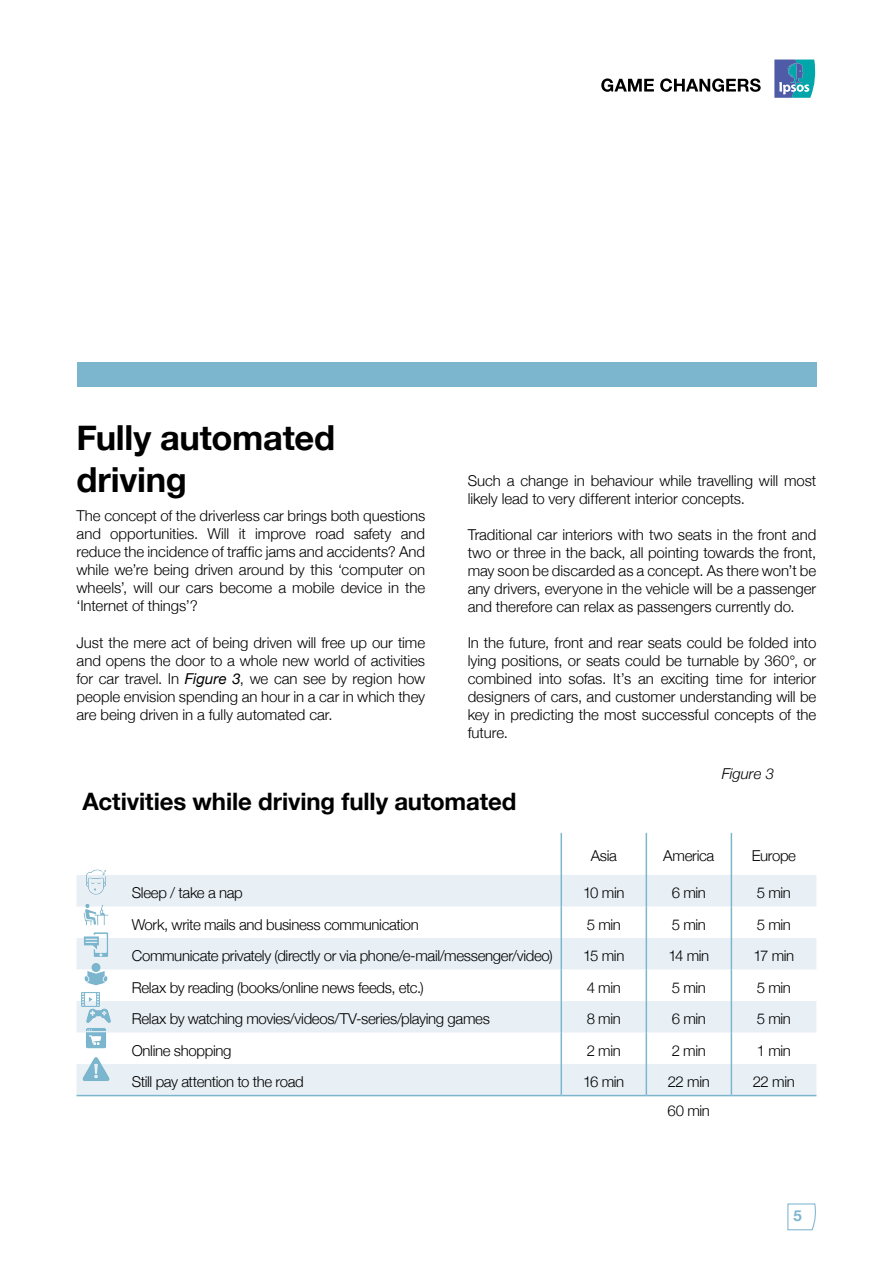
<style>
.page{position:relative;width:893px;height:1263px;background:#fff}
.page>*{position:absolute;margin:0;border:0;box-sizing:border-box;transform-origin:0 0}
.t1{font:700 34.5px/41.4px "Helvetica Neue";letter-spacing:-.005em;color:#000}
.t2{font:700 24px "Helvetica Neue";letter-spacing:-.005em;color:#000}
.t3{font:300 15px/18px "Helvetica Neue";letter-spacing:-.02em;color:#000;text-align:justify}
.t4{font:italic 300 15px "Helvetica Neue";color:#000}
.t5{font:700 15px "Helvetica Neue";color:#7cb5ce}
.s1{font-weight:400;font-style:italic}
</style>
<div class="page">
<svg style="left:774px;top:60px;width:42px;height:38px;background:#4d94b6"></svg>
<svg style="left:601px;top:78px;width:160px;height:14px"></svg>
<div style="left:77px;top:362px;width:739px;height:25px;background:#7cb5ce"></div>
<svg style="left:787px;top:1203px;width:29px;height:28px"></svg>
<svg style="left:77px;top:875px;width:739px;height:220px;fill:#e8f0f6"></svg>
<hr style="left:561px;top:833px;width:1px;height:42px;background:#7cb5ce">
<hr style="left:646px;top:833px;width:1px;height:42px;background:#7cb5ce">
<hr style="left:731px;top:833px;width:1px;height:42px;background:#7cb5ce">
<hr style="left:561px;top:875px;width:1px;height:31px;background:#7cb5ce">
<hr style="left:646px;top:875px;width:1px;height:31px;background:#7cb5ce">
<hr style="left:731px;top:875px;width:1px;height:31px;background:#7cb5ce">
<hr style="left:561px;top:906px;width:1px;height:32px;background:#7cb5ce">
<hr style="left:646px;top:906px;width:1px;height:32px;background:#7cb5ce">
<hr style="left:731px;top:906px;width:1px;height:32px;background:#7cb5ce">
<hr style="left:561px;top:938px;width:1px;height:31px;background:#7cb5ce">
<hr style="left:646px;top:938px;width:1px;height:31px;background:#7cb5ce">
<hr style="left:731px;top:938px;width:1px;height:31px;background:#7cb5ce">
<hr style="left:561px;top:969px;width:1px;height:32px;background:#7cb5ce">
<hr style="left:646px;top:969px;width:1px;height:32px;background:#7cb5ce">
<hr style="left:731px;top:969px;width:1px;height:32px;background:#7cb5ce">
<hr style="left:561px;top:1001px;width:1px;height:31px;background:#7cb5ce">
<hr style="left:646px;top:1001px;width:1px;height:31px;background:#7cb5ce">
<hr style="left:731px;top:1001px;width:1px;height:31px;background:#7cb5ce">
<hr style="left:561px;top:1032px;width:1px;height:32px;background:#7cb5ce">
<hr style="left:646px;top:1032px;width:1px;height:32px;background:#7cb5ce">
<hr style="left:731px;top:1032px;width:1px;height:32px;background:#7cb5ce">
<hr style="left:561px;top:1064px;width:1px;height:31px;background:#7cb5ce">
<hr style="left:646px;top:1064px;width:1px;height:31px;background:#7cb5ce">
<hr style="left:731px;top:1064px;width:1px;height:31px;background:#7cb5ce">
<hr style="left:77px;top:1095px;width:484px;height:1px;background:#7cb5ce">
<hr style="left:561px;top:1095px;width:85px;height:1px;background:#7cb5ce">
<hr style="left:646px;top:1095px;width:85px;height:1px;background:#7cb5ce">
<hr style="left:731px;top:1095px;width:85px;height:1px;background:#7cb5ce">
<img style="left:77px;top:1057px;width:38px;height:31px">
<img style="left:77px;top:869px;width:38px;height:26px">
<img style="left:77px;top:933px;width:38px;height:22px">
<img style="left:77px;top:895px;width:38px;height:38px">
<img style="left:77px;top:955px;width:38px;height:38px">
<img style="left:76px;top:991px;width:29px;height:23px">
<img style="left:81px;top:1006px;width:35px;height:21px">
<img style="left:77px;top:1019px;width:38px;height:38px">
<h1 class="t1" style="left:77px;top:418px;width:260px">Fully automated driving</h1>
<p class="t3" style="left:77px;top:506px;width:350px">The concept of the driverless car brings both questions and opportunities. Will it improve road safety and reduce the incidence of traffic jams and accidents? And while we’re being driven around by this ‘computer on wheels’, will our cars become a mobile device in the ‘Internet of things’?</p>
<p class="t3" style="left:77px;top:632px;width:350px">Just the mere act of being driven will free up our time and opens the door to a whole new world of activities for car travel. In <span class="s1">Figure 3</span>, we can see by region how people envision spending an hour in a car in which they are being driven in a fully automated car.</p>
<p class="t3" style="left:468px;top:471px;width:350px">Such a change in behaviour while travelling will most likely lead to very different interior concepts.</p>
<p class="t3" style="left:468px;top:525px;width:350px">Traditional car interiors with two seats in the front and two or three in the back, all pointing towards the front, may soon be discarded as a concept. As there won’t be any drivers, everyone in the vehicle will be a passenger and therefore can relax as passengers currently do.</p>
<p class="t3" style="left:468px;top:633px;width:350px">In the future, front and rear seats could be folded into lying positions, or seats could be turnable by 360°, or combined into sofas. It’s an exciting time for interior designers of cars, and customer understanding will be key in predicting the most successful concepts of the future.</p>
<p class="t4" style="left:722px;top:762px;width:54px">Figure 3</p>
<h2 class="t2" style="left:83px;top:782px;width:435px">Activities while driving fully automated</h2>
<p class="t3" style="left:591px;top:846px;width:28px">Asia</p>
<p class="t3" style="left:663px;top:846px;width:53px">America</p>
<p class="t3" style="left:752px;top:846px;width:46px">Europe</p>
<p class="t3" style="left:132px;top:883px;width:113px">Sleep / take a nap</p>
<p class="t3" style="left:583px;top:883px;width:43px">10 min</p>
<p class="t3" style="left:672px;top:883px;width:36px">6 min</p>
<p class="t3" style="left:757px;top:883px;width:36px">5 min</p>
<p class="t3" style="left:132px;top:914px;width:289px">Work, write mails and business communication</p>
<p class="t3" style="left:587px;top:914px;width:36px">5 min</p>
<p class="t3" style="left:672px;top:914px;width:36px">5 min</p>
<p class="t3" style="left:757px;top:914px;width:36px">5 min</p>
<p class="t3" style="left:132px;top:946px;width:422px">Communicate privately (directly or via phone/e-mail/messenger/video)</p>
<p class="t3" style="left:583px;top:946px;width:43px">15 min</p>
<p class="t3" style="left:668px;top:946px;width:42px">14 min</p>
<p class="t3" style="left:753px;top:946px;width:42px">17 min</p>
<p class="t3" style="left:132px;top:977px;width:293px">Relax by reading (books/online news feeds, etc.)</p>
<p class="t3" style="left:587px;top:977px;width:36px">4 min</p>
<p class="t3" style="left:672px;top:977px;width:36px">5 min</p>
<p class="t3" style="left:757px;top:977px;width:36px">5 min</p>
<p class="t3" style="left:132px;top:1009px;width:360px">Relax by watching movies/videos/TV-series/playing games</p>
<p class="t3" style="left:587px;top:1009px;width:36px">8 min</p>
<p class="t3" style="left:672px;top:1009px;width:36px">6 min</p>
<p class="t3" style="left:757px;top:1009px;width:36px">5 min</p>
<p class="t3" style="left:132px;top:1040px;width:101px">Online shopping</p>
<p class="t3" style="left:587px;top:1040px;width:36px">2 min</p>
<p class="t3" style="left:672px;top:1040px;width:36px">2 min</p>
<p class="t3" style="left:757px;top:1040px;width:36px">1 min</p>
<p class="t3" style="left:132px;top:1072px;width:174px">Still pay attention to the road</p>
<p class="t3" style="left:583px;top:1072px;width:43px">16 min</p>
<p class="t3" style="left:668px;top:1072px;width:44px">22 min</p>
<p class="t3" style="left:753px;top:1072px;width:44px">22 min</p>
<p class="t3" style="left:668px;top:1101px;width:44px">60 min</p>
<p class="t5" style="left:794px;top:1204px;width:10px">5</p>
</div>
